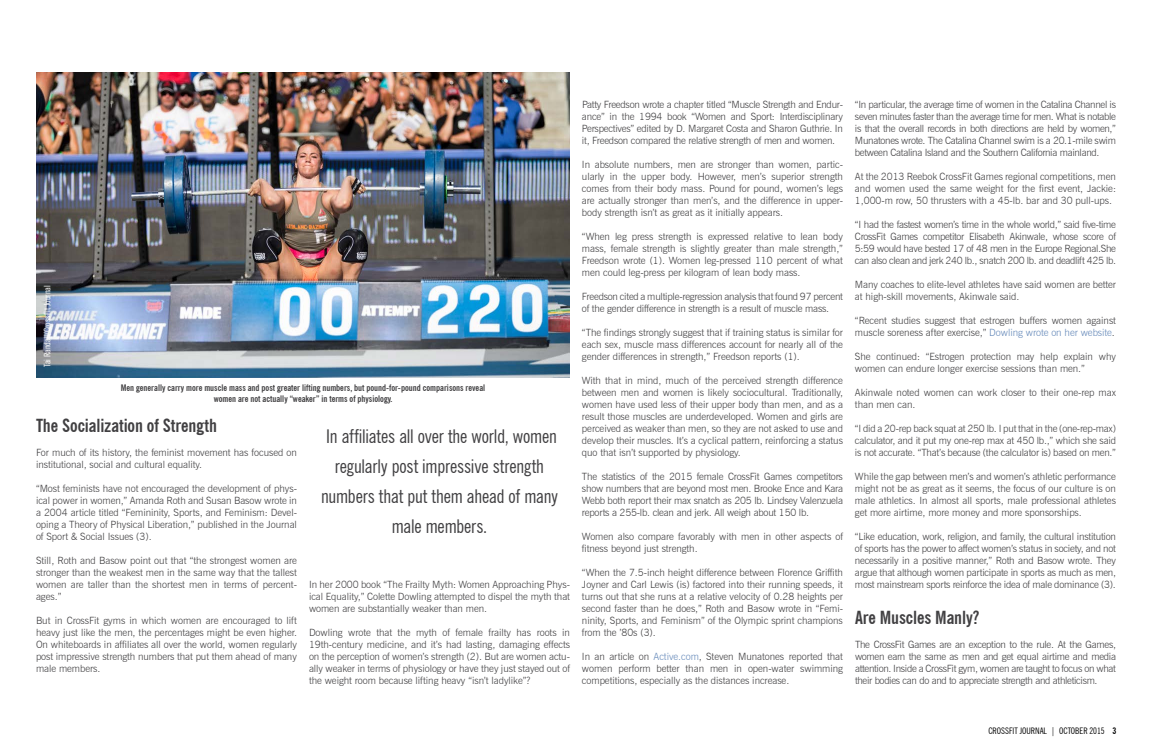
<style>
.page{position:relative;width:1152px;height:756px;background:#fff}
.page>*{position:absolute;margin:0;border:0;box-sizing:border-box;transform-origin:0 0}
.t1{font:condensed 19px/30px "News Gothic BT";letter-spacing:-.01em;color:#414042;text-align:center}
.t2{font:700 condensed 18px "News Gothic BT";letter-spacing:-.005em;color:#414042}
.t3{font:300 10px/12px "News Gothic BT";letter-spacing:-.005em;color:#414042;text-align:justify}
.t4{font:700 condensed 9px/10.8px "News Gothic BT";color:#414042;text-align:center}
.t5{font:condensed 9px "News Gothic BT";color:#000}
.t6{font:condensed 9px "News Gothic BT";color:#fff}
.s1{color:#668aba}
.s2{font-weight:700}
</style>
<div class="page">
<img style="left:36px;top:72px;width:534px;height:306px">
<p class="t6" style="left:42px;top:367px;width:83px;rotate:-90deg">Tai Randall/CrossFit Journal</p>
<p class="t4" style="left:121px;top:382px;width:366px">Men generally carry more muscle mass and post greater lifting numbers, but pound-for-pound comparisons reveal women are not actually “weaker” in terms of physiology.</p>
<h1 class="t1" style="left:321px;top:421px;width:238px">In affiliates all over the world, women regularly post impressive strength numbers that put them ahead of many male members.</h1>
<h2 class="t2" style="left:36px;top:415px;width:182px">The Socialization of Strength</h2>
<p class="t3" style="left:36px;top:446px;width:262px">For much of its history, the feminist movement has focused on institutional, social and cultural equality.</p>
<p class="t3" style="left:36px;top:482px;width:263px">“Most feminists have not encouraged the development of phys&shy;ical power in women,” Amanda Roth and Susan Basow wrote in a 2004 article titled “Femininity, Sports, and Feminism: Devel&shy;oping a Theory of Physical Liberation,” published in the Journal of Sport &amp; Social Issues (3).</p>
<p class="t3" style="left:36px;top:554px;width:263px">Still, Roth and Basow point out that “the strongest women are stronger than the weakest men in the same way that the tallest women are taller than the shortest men in terms of percent&shy;ages.”</p>
<p class="t3" style="left:36px;top:614px;width:263px">But in CrossFit gyms in which women are encouraged to lift heavy just like the men, the percentages might be even higher.<br>On whiteboards in affiliates all over the world, women regularly post impressive strength numbers that put them ahead of many male members.</p>
<p class="t3" style="left:309px;top:578px;width:263px">In her 2000 book “The Frailty Myth: Women Approaching Phys&shy;ical Equality,” Colette Dowling attempted to dispel the myth that women are substantially weaker than men.</p>
<p class="t3" style="left:309px;top:626px;width:263px">Dowling wrote that the myth of female frailty has roots in 19th-century medicine, and it’s had lasting, damaging effects on the perception of women’s strength (2). But are women actu&shy;ally weaker in terms of physiology or have they just stayed out of the weight room because lifting heavy “isn’t ladylike”?</p>
<p class="t3" style="left:582px;top:98px;width:262px">Patty Freedson wrote a chapter titled “Muscle Strength and Endur&shy;ance” in the 1994 book “Women and Sport: Interdisciplinary Perspectives” edited by D. Margaret Costa and Sharon Guthrie. In it, Freedson compared the relative strength of men and women.</p>
<p class="t3" style="left:582px;top:158px;width:263px">In absolute numbers, men are stronger than women, partic&shy;ularly in the upper body. However, men’s superior strength comes from their body mass. Pound for pound, women’s legs are actually stronger than men’s, and the difference in upper&shy;body strength isn’t as great as it initially appears.</p>
<p class="t3" style="left:582px;top:230px;width:262px">“When leg press strength is expressed relative to lean body mass, female strength is slightly greater than male strength,” Freedson wrote (1). Women leg-pressed 110 percent of what men could leg-press per kilogram of lean body mass.</p>
<p class="t3" style="left:582px;top:290px;width:263px">Freedson cited a multiple-regression analysis that found 97 percent of the gender difference in strength is a result of muscle mass.</p>
<p class="t3" style="left:582px;top:326px;width:262px">“The findings strongly suggest that if training status is similar for each sex, muscle mass differences account for nearly all of the gender differences in strength,” Freedson reports (1).</p>
<p class="t3" style="left:582px;top:374px;width:263px">With that in mind, much of the perceived strength difference between men and women is likely sociocultural. Traditionally, women have used less of their upper body than men, and as a result those muscles are underdeveloped. Women and girls are perceived as weaker than men, so they are not asked to use and develop their muscles. It’s a cyclical pattern, reinforcing a status quo that isn’t supported by physiology.</p>
<p class="t3" style="left:582px;top:470px;width:263px">The statistics of the 2015 female CrossFit Games competitors show numbers that are beyond most men. Brooke Ence and Kara Webb both report their max snatch as 205 lb. Lindsey Valenzuela reports a 255-lb. clean and jerk. All weigh about 150 lb.</p>
<p class="t3" style="left:582px;top:530px;width:263px">Women also compare favorably with men in other aspects of fitness beyond just strength.</p>
<p class="t3" style="left:582px;top:566px;width:263px">“When the 7.5-inch height difference between Florence Griffith Joyner and Carl Lewis (is) factored into their running speeds, it turns out that she runs at a relative velocity of 0.28 heights per second faster than he does,” Roth and Basow wrote in “Femi&shy;ninity, Sports, and Feminism” of the Olympic sprint champions from the ’80s (3).</p>
<p class="t3" style="left:582px;top:650px;width:263px">In an article on <span class="s1">Active.com</span>, Steven Munatones reported that women perform better than men in open-water swimming competitions, especially as the distances increase.</p>
<p class="t3" style="left:855px;top:98px;width:263px">“In particular, the average time of women in the Catalina Channel is seven minutes faster than the average time for men. What is notable is that the overall records in both directions are held by women,” Munatones wrote. The Catalina Channel swim is a 20.1-mile swim between Catalina Island and the Southern California mainland.</p>
<p class="t3" style="left:855px;top:170px;width:263px">At the 2013 Reebok CrossFit Games regional competitions, men and women used the same weight for the first event, Jackie:<br>1,000-m row, 50 thrusters with a 45-lb. bar and 30 pull-ups.</p>
<p class="t3" style="left:855px;top:218px;width:263px">“I had the fastest women’s time in the whole world,” said five-time CrossFit Games competitor Elisabeth Akinwale, whose score of 5:59 would have bested 17 of 48 men in the Europe Regional.She can also clean and jerk 240 lb., snatch 200 lb. and deadlift 425 lb.</p>
<p class="t3" style="left:855px;top:278px;width:262px">Many coaches to elite-level athletes have said women are better at high-skill movements, Akinwale said.</p>
<p class="t3" style="left:855px;top:314px;width:263px">“Recent studies suggest that estrogen buffers women against muscle soreness after exercise,” <span class="s1">Dowling wrote on her website</span>.</p>
<p class="t3" style="left:855px;top:350px;width:263px">She continued: “Estrogen protection may help explain why women can endure longer exercise sessions than men.”</p>
<p class="t3" style="left:855px;top:386px;width:262px">Akinwale noted women can work closer to their one-rep max than men can.</p>
<p class="t3" style="left:855px;top:422px;width:262px">“I did a 20-rep back squat at 250 lb. I put that in the (one-rep-max) calculator, and it put my one-rep max at 450 lb.,” which she said is not accurate. “That’s because (the calculator is) based on men.”</p>
<p class="t3" style="left:855px;top:470px;width:263px">While the gap between men’s and women’s athletic performance might not be as great as it seems, the focus of our culture is on male athletics. In almost all sports, male professional athletes get more airtime, more money and more sponsorships.</p>
<p class="t3" style="left:855px;top:530px;width:263px">“Like education, work, religion, and family, the cultural institution of sports has the power to affect women’s status in society, and not necessarily in a positive manner,” Roth and Basow wrote. They argue that although women participate in sports as much as men, most mainstream sports reinforce the idea of male dominance (3).</p>
<h2 class="t2" style="left:855px;top:607px;width:126px">Are Muscles Manly?</h2>
<p class="t3" style="left:855px;top:638px;width:263px">The CrossFit Games are an exception to the rule. At the Games, women earn the same as men and get equal airtime and media attention. Inside a CrossFit gym, women are taught to focus on what their bodies can do and to appreciate strength and athleticism.</p>
<p class="t5" style="left:988px;top:726px;width:129px">CROSSFIT JOURNAL | OCTOBER 2015 <span class="s2">3</span></p>
</div>
